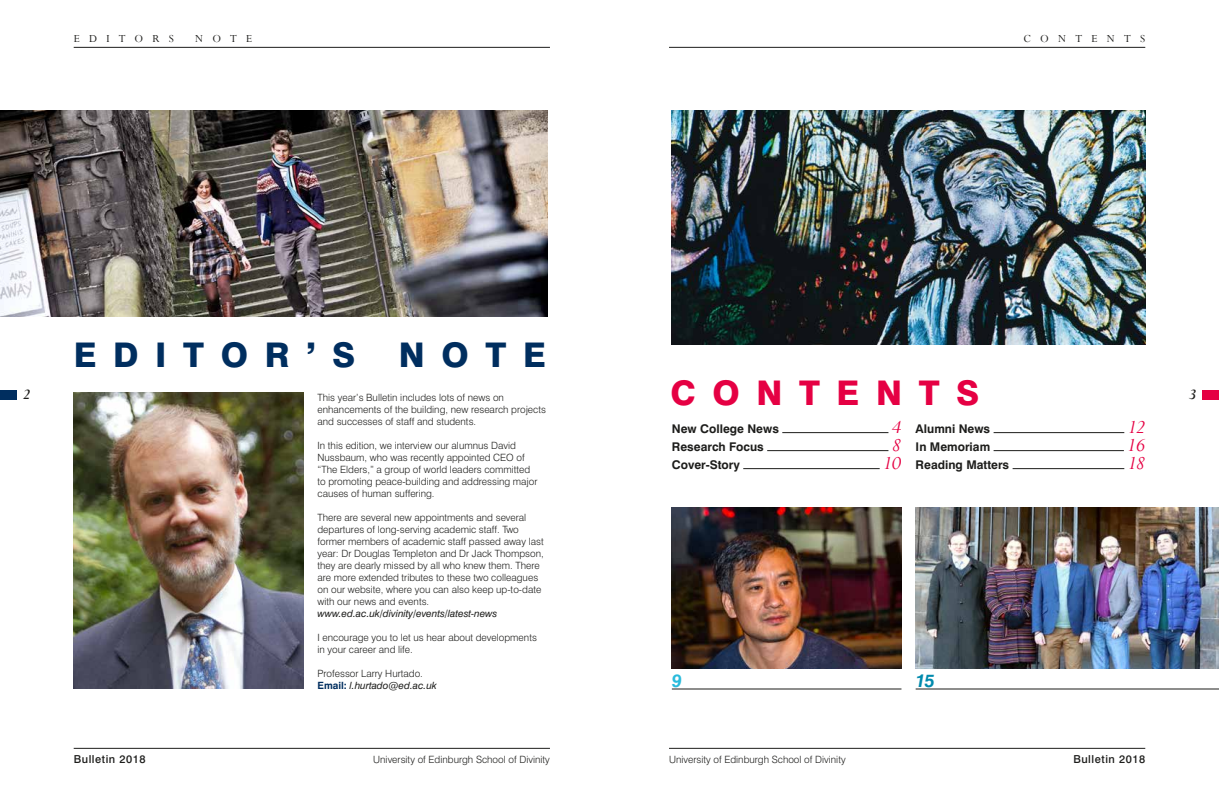
<style>
.page{position:relative;width:1219px;height:791px;background:#fff}
.page>*{position:absolute;margin:0;border:0;box-sizing:border-box;transform-origin:0 0}
.t1{font:800 34px "Swiss 721 BT";letter-spacing:.49em;color:#002e5f}
.t2{font:800 34px "Swiss 721 BT";letter-spacing:.49em;color:#e50043}
.t3{font:italic 21px "Perpetua";letter-spacing:-.07em;color:#e50043}
.t4{font:italic 700 18px "Swiss 721 BT";color:#008aad}
.t5{font:italic 700 18px "Swiss 721 BT";color:#2abbdc}
.t6{font:italic 700 16px "Perpetua";color:#1d1d1b}
.t7{font:700 12px "Swiss 721 BT";color:#1d1d1b}
.t8{font:12px "Perpetua";letter-spacing:.775em;color:#1d1d1b}
.t9{font:500 11px "Swiss 721 BT";letter-spacing:.05em;color:#1d1d1b}
.t10{font:300 10px/12px "Swiss 721 BT";color:#1d1d1b}
.t11{font:italic 10px "Swiss 721 BT";color:#1d1d1b}
.s1{font-weight:700;color:#002e5f}
.s2{font-weight:400;font-style:italic}
</style>
<div class="page">
<hr style="left:74px;top:748px;width:476px;height:1px;background:#1d1d1b">
<hr style="left:669px;top:47px;width:476px;height:1px;background:#1d1d1b">
<hr style="left:669px;top:748px;width:476px;height:1px;background:#1d1d1b">
<div style="left:1202px;top:390px;width:17px;height:9px;background:#e50043"></div>
<hr style="left:74px;top:47px;width:476px;height:1px;background:#1d1d1b">
<div style="left:0;top:390px;width:17px;height:9px;background:#002e5f"></div>
<img style="left:0;top:111px;width:547px;height:206px">
<img style="left:672px;top:111px;width:473px;height:234px">
<img style="left:916px;top:507px;width:303px;height:162px">
<img style="left:672px;top:507px;width:229px;height:162px">
<img style="left:74px;top:393px;width:229px;height:296px">
<hr style="left:782px;top:432px;width:106px;height:1px;background:#1d1d1b">
<hr style="left:767px;top:450px;width:121px;height:1px;background:#1d1d1b">
<hr style="left:743px;top:468px;width:137px;height:1px;background:#1d1d1b">
<hr style="left:994px;top:432px;width:130px;height:1px;background:#1d1d1b">
<hr style="left:994px;top:450px;width:130px;height:1px;background:#1d1d1b">
<hr style="left:1013px;top:468px;width:111px;height:1px;background:#1d1d1b">
<hr style="left:916px;top:689px;width:303px;height:1px;background:#1d1d1b">
<hr style="left:672px;top:689px;width:229px;height:1px;background:#1d1d1b">
<p class="t8" style="left:74px;top:31px;width:102px">EDITORS</p>
<p class="t8" style="left:195px;top:31px;width:59px">NOTE</p>
<p class="t8" style="left:1023px;top:31px;width:123px">CONTENTS</p>
<h1 class="t1" style="left:74px;top:334px;width:283px">EDITOR’S</h1>
<h1 class="t1" style="left:399px;top:334px;width:148px">NOTE</h1>
<h3 class="t6" style="left:23px;top:384px;width:9px">2</h3>
<p class="t10" style="left:317px;top:391px;width:230px">This year’s Bulletin includes lots of news on enhancements of the building, new research projects and successes of staff and students.</p>
<p class="t10" style="left:317px;top:439px;width:221px">In this edition, we interview our alumnus David Nussbaum, who was recently appointed CEO of “The Elders,” a group of world leaders committed to promoting peace-building and addressing major causes of human suffering.</p>
<p class="t10" style="left:317px;top:511px;width:228px">There are several new appointments and several departures of long-serving academic staff. Two former members of academic staff passed away last year: Dr Douglas Templeton and Dr Jack Thompson, they are dearly missed by all who knew them. There are more extended tributes to these two colleagues on our website, where you can also keep up-to-date with our news and events.</p>
<p class="t11" style="left:317px;top:607px;width:182px">www.ed.ac.uk/divinity/events/latest-news</p>
<p class="t10" style="left:317px;top:631px;width:221px">I encourage you to let us hear about developments in your career and life.</p>
<p class="t10" style="left:317px;top:667px;width:121px">Professor Larry Hurtado.<br><span class="s1">Email:</span> <span class="s2">l.hurtado@ed.ac.uk</span></p>
<p class="t9" style="left:74px;top:752px;width:73px">Bulletin 2018</p>
<p class="t10" style="left:373px;top:753px;width:178px">University of Edinburgh School of Divinity</p>
<h1 class="t2" style="left:670px;top:372px;width:310px">CONTENTS</h1>
<p class="t7" style="left:672px;top:421px;width:109px">New College News</p>
<h2 class="t3" style="left:892px;top:413px;width:11px">4</h2>
<p class="t7" style="left:672px;top:439px;width:93px">Research Focus</p>
<h2 class="t3" style="left:892px;top:431px;width:11px">8</h2>
<p class="t7" style="left:672px;top:457px;width:69px">Cover-Story</p>
<h2 class="t3" style="left:883px;top:449px;width:20px">10</h2>
<p class="t7" style="left:916px;top:421px;width:76px">Alumni News</p>
<h2 class="t3" style="left:1128px;top:413px;width:19px">12</h2>
<p class="t7" style="left:916px;top:439px;width:76px">In Memoriam</p>
<h2 class="t3" style="left:1127px;top:431px;width:19px">16</h2>
<p class="t7" style="left:916px;top:457px;width:95px">Reading Matters</p>
<h2 class="t3" style="left:1128px;top:449px;width:19px">18</h2>
<h3 class="t6" style="left:1189px;top:384px;width:9px">3</h3>
<h3 class="t5" style="left:672px;top:669px;width:12px">9</h3>
<h3 class="t4" style="left:916px;top:669px;width:20px">15</h3>
<p class="t10" style="left:669px;top:753px;width:178px">University of Edinburgh School of Divinity</p>
<p class="t9" style="left:1073px;top:752px;width:73px">Bulletin 2018</p>
</div>
